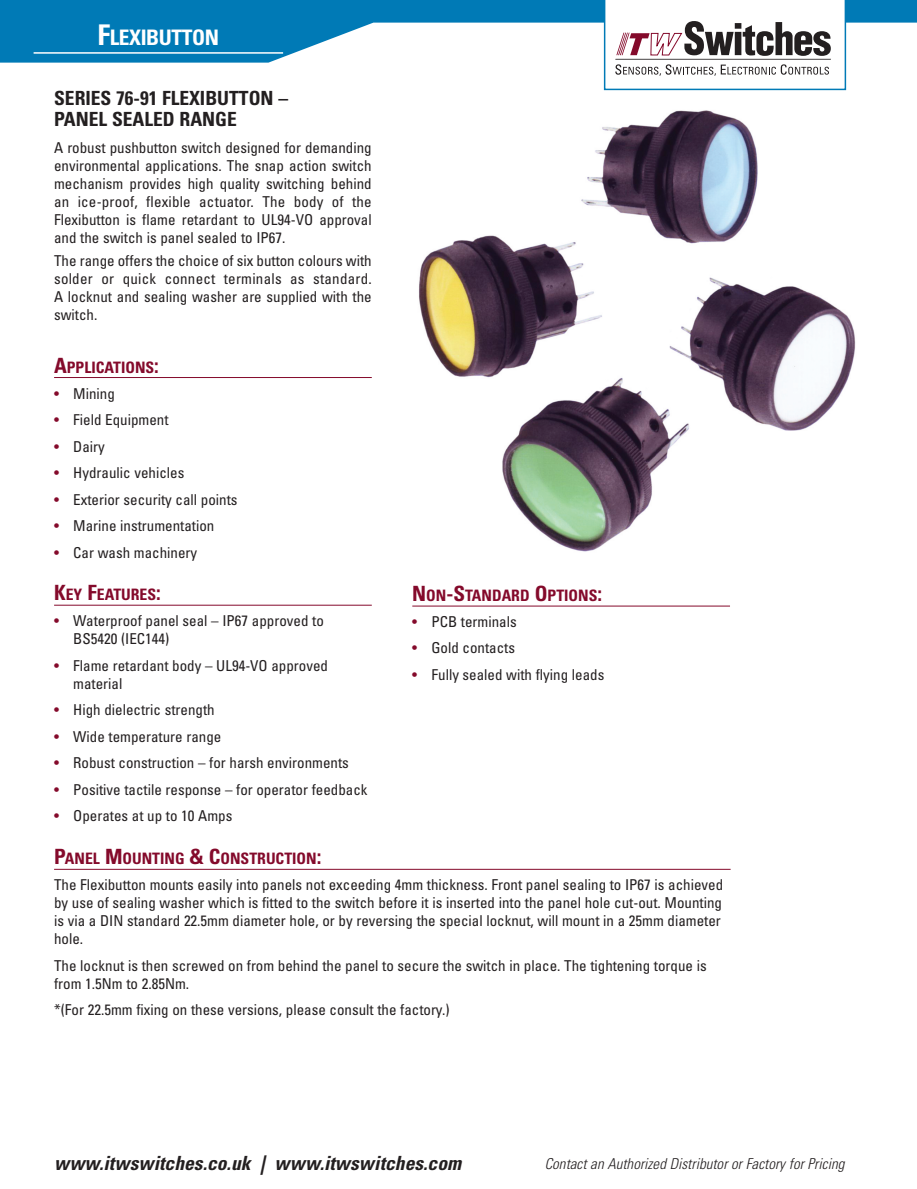
<style>
.page{position:relative;width:917px;height:1189px;background:#fff}
.page>*{position:absolute;margin:0;border:0;box-sizing:border-box;transform-origin:0 0}
.t1{font:700 condensed 21.3px "Univers";letter-spacing:-.02em;color:#fff}
.t2{font:italic 700 condensed 19.5px "Univers";letter-spacing:.005em;color:#231f20}
.t3{font:700 condensed 19.5px/21px "Univers";color:#231f20}
.t4{font:700 condensed 15.75px "Univers";color:#840a2b}
.t5{font:condensed 15px/18px "Univers";color:#231f20}
.t6{font:italic 300 condensed 15px "Univers";color:#231f20}
.s1{font-size:28.5px}
.s2{font-size:21px}
.s3{color:#840a2b}
</style>
<div class="page">
<img style="left:419px;top:110px;width:437px;height:442px">
<hr style="left:54px;top:604px;width:318px;height:1px;background:#840a2b">
<hr style="left:412px;top:605px;width:318px;height:1px;background:#840a2b">
<hr style="left:54px;top:377px;width:318px;height:1px;background:#840a2b">
<svg style="left:0;top:0;width:917px;height:63px;fill:#007ab6"></svg>
<hr style="left:34px;top:52px;width:249px;height:2px;background:#fff">
<svg style="left:604px;top:0;width:242px;height:90px"></svg>
<hr style="left:54px;top:868px;width:677px;height:1px;background:#840a2b">
<h1 class="t1" style="left:98px;top:29px;width:123px"><span class="s1">F</span>LEXIBUTTON</h1>
<h2 class="t3" style="left:54px;top:89px;width:235px">SERIES 76-91 FLEXIBUTTON –<br>PANEL SEALED RANGE</h2>
<p class="t5" style="left:54px;top:140px;width:319px;text-align:justify">A robust pushbutton switch designed for demanding environmental applications. The snap action switch mechanism provides high quality switching behind an ice-proof, flexible actuator. The body of the Flexibutton is flame retardant to UL94-VO approval and the switch is panel sealed to IP67.</p>
<p class="t5" style="left:54px;top:253px;width:319px;text-align:justify">The range offers the choice of six button colours with solder or quick connect terminals as standard.<br>A locknut and sealing washer are supplied with the switch.</p>
<p class="t4" style="left:54px;top:361px;width:106px"><span class="s2">A</span>PPLICATIONS<span class="s2">:</span></p>
<p class="t5" style="left:54px;top:385px;width:62px"><span class="s3">•</span> Mining</p>
<p class="t5" style="left:54px;top:412px;width:116px"><span class="s3">•</span> Field Equipment</p>
<p class="t5" style="left:54px;top:438px;width:52px"><span class="s3">•</span> Dairy</p>
<p class="t5" style="left:54px;top:465px;width:132px"><span class="s3">•</span> Hydraulic vehicles</p>
<p class="t5" style="left:54px;top:491px;width:185px"><span class="s3">•</span> Exterior security call points</p>
<p class="t5" style="left:54px;top:518px;width:162px"><span class="s3">•</span> Marine instrumentation</p>
<p class="t5" style="left:54px;top:544px;width:145px"><span class="s3">•</span> Car wash machinery</p>
<p class="t4" style="left:54px;top:589px;width:108px"><span class="s2">K</span>EY <span class="s2">F</span>EATURES<span class="s2">:</span></p>
<p class="t5" style="left:73px;top:613px;width:252px;text-indent:-19px"><span class="s3">•</span> Waterproof panel seal – IP67 approved to<br>BS5420 (IEC144)</p>
<p class="t5" style="left:73px;top:657px;width:256px;text-indent:-19px"><span class="s3">•</span> Flame retardant body – UL94-VO approved material</p>
<p class="t5" style="left:54px;top:702px;width:162px"><span class="s3">•</span> High dielectric strength</p>
<p class="t5" style="left:54px;top:728px;width:169px"><span class="s3">•</span> Wide temperature range</p>
<p class="t5" style="left:54px;top:755px;width:296px"><span class="s3">•</span> Robust construction – for harsh environments</p>
<p class="t5" style="left:54px;top:781px;width:315px"><span class="s3">•</span> Positive tactile response – for operator feedback</p>
<p class="t5" style="left:54px;top:808px;width:180px"><span class="s3">•</span> Operates at up to 10 Amps</p>
<p class="t4" style="left:412px;top:589px;width:191px"><span class="s2">N</span>ON<span class="s2">-S</span>TANDARD <span class="s2">O</span>PTIONS<span class="s2">:</span></p>
<p class="t5" style="left:412px;top:613px;width:106px"><span class="s3">•</span> PCB terminals</p>
<p class="t5" style="left:412px;top:640px;width:104px"><span class="s3">•</span> Gold contacts</p>
<p class="t5" style="left:412px;top:666px;width:194px"><span class="s3">•</span> Fully sealed with flying leads</p>
<p class="t4" style="left:54px;top:853px;width:269px"><span class="s2">P</span>ANEL <span class="s2">M</span>OUNTING <span class="s2">&amp; C</span>ONSTRUCTION<span class="s2">:</span></p>
<p class="t5" style="left:54px;top:876px;width:671px">The Flexibutton mounts easily into panels not exceeding 4mm thickness. Front panel sealing to IP67 is achieved by use of sealing washer which is fitted to the switch before it is inserted into the panel hole cut-out. Mounting is via a DIN standard 22.5mm diameter hole, or by reversing the special locknut, will mount in a 25mm diameter hole.</p>
<p class="t5" style="left:54px;top:957px;width:654px">The locknut is then screwed on from behind the panel to secure the switch in place. The tightening torque is from 1.5Nm to 2.85Nm.</p>
<p class="t5" style="left:54px;top:1001px;width:397px">*(For 22.5mm fixing on these versions, please consult the factory.)</p>
<h2 class="t2" style="left:54px;top:1155px;width:409px">www.itwswitches.co.uk | www.itwswitches.com</h2>
<p class="t6" style="left:545px;top:1157px;width:301px">Contact an Authorized Distributor or Factory for Pricing</p>
</div>
